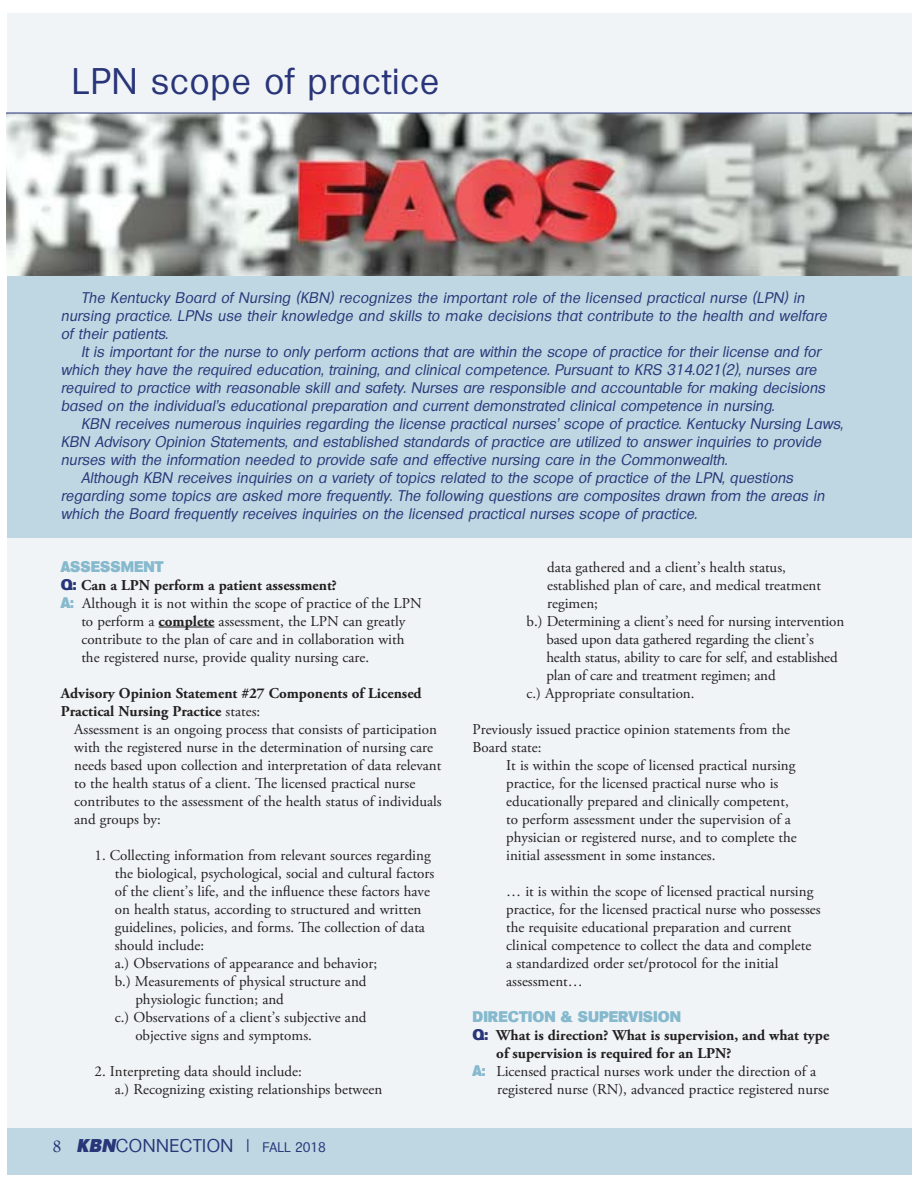
<style>
.page{position:relative;width:918px;height:1188px;background:#fff}
.page>*{position:absolute;margin:0;border:0;box-sizing:border-box;transform-origin:0 0}
.t1{font:36px "Formula";letter-spacing:.03em;color:#293579}
.t2{font:18px "Formula";letter-spacing:.03em;color:#293579}
.t3{font:15px/18px "Adobe Garamond Pro";color:#231f20}
.t4{font:italic 15px/18px "Formula";letter-spacing:.01em;color:#293579}
.t5{font:700 15px/18px "Adobe Garamond Pro";color:#231f20}
.t6{font:800 15px "Formula";color:#86b9ce}
.s1{font-family:"Formula";font-weight:800;color:#293579}
.s2{font-family:"Formula";font-weight:800;color:#86b9ce}
.s3{font-weight:700}
.s4{font-weight:400}
.s5{font-family:"New Aster";font-size:16.5px}
.s6{font-weight:800;font-style:italic}
.s7{font-size:13.5px}
</style>
<div class="page">
<div style="left:7px;top:14px;width:904px;height:1114px;background:#f0f4f6"></div>
<div style="left:7px;top:264px;width:904px;height:274px;background:#bfd7e2"></div>
<div style="left:7px;top:1128px;width:904px;height:47px;background:#bfd7e2"></div>
<hr style="left:159px;top:627px;width:55px;height:1px;background:#231f20">
<img style="left:7px;top:114px;width:904px;height:161px">
<hr style="left:7px;top:113px;width:904px;height:1px;background:#293579">
<h1 class="t1" style="left:72px;top:68px;width:369px">LPN scope of practice</h1>
<p class="t4" style="left:61px;top:290px;width:770px;text-indent:20px">The Kentucky Board of Nursing (KBN) recognizes the important role of the licensed practical nurse (LPN) in nursing practice. LPNs use their knowledge and skills to make decisions that contribute to the health and welfare of their patients.</p>
<p class="t4" style="left:61px;top:344px;width:768px;text-indent:20px">It is important for the nurse to only perform actions that are within the scope of practice for their license and for which they have the required education, training, and clinical competence. Pursuant to KRS 314.021(2), nurses are required to practice with reasonable skill and safety. Nurses are responsible and accountable for making decisions based on the individual’s educational preparation and current demonstrated clinical competence in nursing.</p>
<p class="t4" style="left:81px;top:416px;width:766px">KBN receives numerous inquiries regarding the license practical nurses’ scope of practice. Kentucky Nursing Laws,</p>
<p class="t4" style="left:61px;top:434px;width:764px">KBN Advisory Opinion Statements, and established standards of practice are utilized to answer inquiries to provide</p>
<p class="t4" style="left:61px;top:452px;width:670px">nurses with the information needed to provide safe and effective nursing care in the Commonwealth.</p>
<p class="t4" style="left:81px;top:470px;width:716px">Although KBN receives inquiries on a variety of topics related to the scope of practice of the LPN, questions</p>
<p class="t4" style="left:61px;top:488px;width:767px">regarding some topics are asked more frequently. The following questions are composites drawn from the areas in</p>
<p class="t4" style="left:61px;top:506px;width:640px">which the Board frequently receives inquiries on the licensed practical nurses scope of practice.</p>
<p class="t6" style="left:61px;top:561px;width:104px">ASSESSMENT</p>
<p class="t5" style="left:61px;top:577px;width:278px"><span class="s1">Q:</span> Can a LPN perform a patient assessment?</p>
<p class="t3" style="left:61px;top:595px;width:363px"><span class="s2">A:</span> Although it is not within the scope of practice of the LPN</p>
<p class="t3" style="left:81px;top:613px;width:326px">to perform a <span class="s3">complete</span> assessment, the LPN can greatly</p>
<p class="t3" style="left:81px;top:631px;width:325px">contribute to the plan of care and in collaboration with</p>
<p class="t3" style="left:81px;top:649px;width:289px">the registered nurse, provide quality nursing care.</p>
<p class="t5" style="left:61px;top:685px;width:362px">Advisory Opinion Statement #27 Components of Licensed<br>Practical Nursing Practice <span class="s4">states:</span></p>
<p class="t3" style="left:74px;top:721px;width:369px">Assessment is an ongoing process that consists of participation with the registered nurse in the determination of nursing care needs based upon collection and interpretation of data relevant to the health status of a client. The licensed practical nurse contributes to the assessment of the health status of individuals and groups by:</p>
<p class="t3" style="left:95px;top:847px;width:338px">1. Collecting information from relevant sources regarding</p>
<p class="t3" style="left:115px;top:865px;width:321px">the biological, psychological, social and cultural factors</p>
<p class="t3" style="left:115px;top:883px;width:317px">of the client’s life, and the influence these factors have</p>
<p class="t3" style="left:115px;top:901px;width:308px">on health status, according to structured and written</p>
<p class="t3" style="left:115px;top:919px;width:312px">guidelines, policies, and forms. The collection of data</p>
<p class="t3" style="left:115px;top:937px;width:91px">should include:</p>
<p class="t3" style="left:115px;top:955px;width:264px">a.) Observations of appearance and behavior;</p>
<p class="t3" style="left:115px;top:973px;width:253px">b.) Measurements of physical structure and</p>
<p class="t3" style="left:135px;top:991px;width:150px">physiologic function; and</p>
<p class="t3" style="left:115px;top:1009px;width:253px">c.) Observations of a client’s subjective and</p>
<p class="t3" style="left:135px;top:1027px;width:178px">objective signs and symptoms.</p>
<p class="t3" style="left:115px;top:1063px;width:269px;text-indent:-20px">2. Interpreting data should include:<br>a.) Recognizing existing relationships between</p>
<p class="t2" style="left:53px;top:1139px;width:275px"><span class="s5">8</span> <span class="s6">KBN</span>CONNECTION | <span class="s7">FALL 2018</span></p>
<p class="t3" style="left:547px;top:559px;width:240px">data gathered and a client’s health status,</p>
<p class="t3" style="left:547px;top:577px;width:276px">established plan of care, and medical treatment</p>
<p class="t3" style="left:547px;top:595px;width:52px">regimen;</p>
<p class="t3" style="left:527px;top:613px;width:319px">b.) Determining a client’s need for nursing intervention</p>
<p class="t3" style="left:546px;top:631px;width:269px">based upon data gathered regarding the client’s</p>
<p class="t3" style="left:546px;top:649px;width:293px">health status, ability to care for self, and established</p>
<p class="t3" style="left:546px;top:667px;width:231px">plan of care and treatment regimen; and</p>
<p class="t3" style="left:527px;top:685px;width:170px">c.) Appropriate consultation.</p>
<p class="t3" style="left:473px;top:721px;width:319px">Previously issued practice opinion statements from the<br>Board state:</p>
<p class="t3" style="left:506px;top:757px;width:292px">It is within the scope of licensed practical nursing practice, for the licensed practical nurse who is educationally prepared and clinically competent, to perform assessment under the supervision of a physician or registered nurse, and to complete the initial assessment in some instances.</p>
<p class="t3" style="left:506px;top:883px;width:316px">… it is within the scope of licensed practical nursing practice, for the licensed practical nurse who possesses the requisite educational preparation and current clinical competence to collect the data and complete a standardized order set/protocol for the initial assessment…</p>
<p class="t6" style="left:473px;top:1011px;width:210px">DIRECTION &amp; SUPERVISION</p>
<p class="t5" style="left:473px;top:1027px;width:358px"><span class="s1">Q:</span> What is direction? What is supervision, and what type</p>
<p class="t5" style="left:496px;top:1045px;width:237px">of supervision is required for an LPN?</p>
<p class="t3" style="left:473px;top:1063px;width:345px"><span class="s2">A:</span> Licensed practical nurses work under the direction of a</p>
<p class="t3" style="left:497px;top:1081px;width:333px">registered nurse (RN), advanced practice registered nurse</p>
</div>
